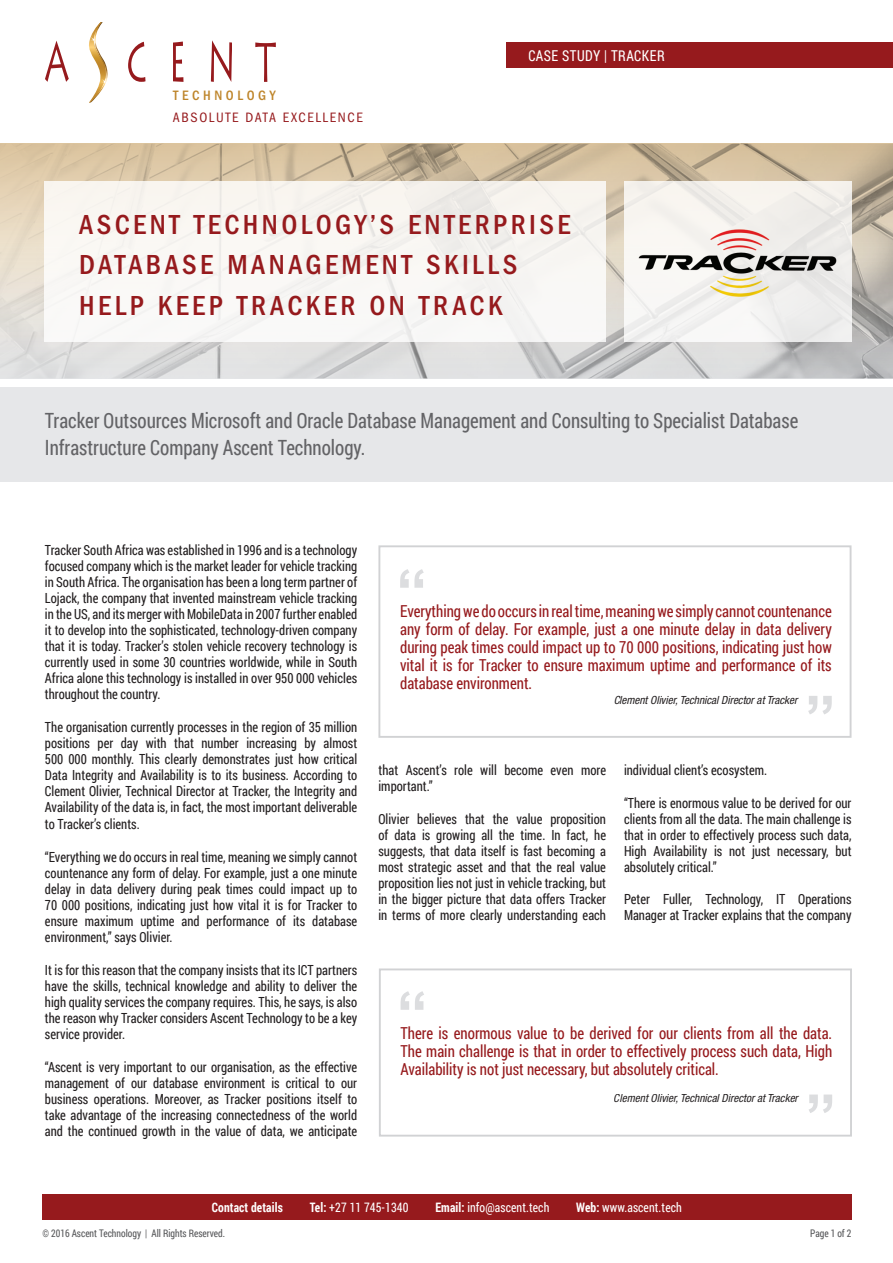
<style>
.page{position:relative;width:893px;height:1263px;background:#fff}
.page>*{position:absolute;margin:0;border:0;box-sizing:border-box;transform-origin:0 0}
.t1{font:500 condensed 28.5px/40.5px "Franklin Gothic EF";letter-spacing:.12em;color:#961a1d}
.t2{font:21px/27px "Roboto Condensed";color:#636366;scale:.9 1}
.t3{font:16.5px/18px "Roboto Condensed";color:#961a1d;text-align:justify;scale:.9 1}
.t4{font:15px "Roboto Condensed";letter-spacing:.035em;color:#fff;scale:.9 1}
.t5{font:condensed 14.1px "Franklin Gothic EF";letter-spacing:.12em;color:#961a1d}
.t6{font:500 condensed 14.1px "Franklin Gothic EF";letter-spacing:.255em;color:#be852b}
.t7{font:13.95px/16px "Roboto Condensed";color:#231f20;text-align:justify;scale:.9 1}
.t8{font:13.05px "Roboto Condensed";letter-spacing:.01em;color:#fff;scale:.9 1}
.t9{font:700 13.05px "Roboto Condensed";letter-spacing:.01em;color:#fff;scale:.9 1}
.t10{font:italic condensed 11.25px "Helvetica Neue";color:#231f20}
.t11{font:10.5px "Roboto Condensed";color:#57585a;scale:.9 1}
.s1{font-weight:700}
</style>
<div class="page">
<div style="left:0;top:387px;width:893px;height:95px;background:#e6e7e9"></div>
<img style="left:0;top:144px;width:893px;height:234px">
<div style="left:506px;top:43px;width:387px;height:25px;background:#961a1d"></div>
<div style="left:45px;top:181px;width:561px;height:160px;background:#f9f6f3"></div>
<svg style="left:211px;top:40px;width:21px;height:42px"></svg>
<svg style="left:128px;top:42px;width:18px;height:40px"></svg>
<svg style="left:255px;top:42px;width:21px;height:40px"></svg>
<svg style="left:173px;top:42px;width:10px;height:40px"></svg>
<svg style="left:45px;top:41px;width:24px;height:41px"></svg>
<svg style="left:89px;top:22px;width:19px;height:81px"></svg>
<div style="left:43px;top:1194px;width:808px;height:25px;background:#961a1d"></div>
<div style="left:378px;top:545px;width:473px;height:193px;border:2px solid #d1d2d4"></div>
<svg style="left:400px;top:569px;width:24px;height:19px"></svg>
<svg style="left:808px;top:696px;width:24px;height:18px"></svg>
<div style="left:379px;top:968px;width:473px;height:168px;border:2px solid #d1d2d4"></div>
<svg style="left:401px;top:991px;width:23px;height:19px"></svg>
<svg style="left:809px;top:1094px;width:23px;height:19px"></svg>
<div style="left:624px;top:181px;width:227px;height:160px;background:#f2f1ee"></div>
<img style="left:639px;top:230px;width:198px;height:67px">
<p class="t6" style="left:173px;top:87px;width:104px">TECHNOLOGY</p>
<p class="t5" style="left:173px;top:109px;width:192px">ABSOLUTE DATA EXCELLENCE</p>
<p class="t4" style="left:528px;top:45px;width:153px">CASE STUDY | TRACKER</p>
<p class="t1" style="left:79px;top:204px;width:493px">ASCENT TECHNOLOGY’S ENTERPRISE<br>DATABASE MANAGEMENT SKILLS<br>HELP KEEP TRACKER ON TRACK</p>
<p class="t2" style="left:45px;top:406px;width:838px">Tracker Outsources Microsoft and Oracle Database Management and Consulting to Specialist Database<br>Infrastructure Company Ascent Technology.</p>
<p class="t7" style="left:45px;top:541px;width:348px">Tracker South Africa was established in 1996 and is a technology focused company which is the market leader for vehicle tracking in South Africa. The organisation has been a long term partner of Lojack, the company that invented mainstream vehicle tracking in the US, and its merger with MobileData in 2007 further enabled it to develop into the sophisticated, technology-driven company that it is today. Tracker’s stolen vehicle recovery technology is currently used in some 30 countries worldwide, while in South Africa alone this technology is installed in over 950 000 vehicles throughout the country.</p>
<p class="t7" style="left:45px;top:719px;width:349px">The organisation currently processes in the region of 35 million positions per day with that number increasing by almost 500 000 monthly. This clearly demonstrates just how critical Data Integrity and Availability is to its business. According to Clement Olivier, Technical Director at Tracker, the Integrity and Availability of the data is, in fact, the most important deliverable to Tracker’s clients.</p>
<p class="t7" style="left:45px;top:848px;width:349px">“Everything we do occurs in real time, meaning we simply cannot countenance any form of delay. For example, just a one minute delay in data delivery during peak times could impact up to 70 000 positions, indicating just how vital it is for Tracker to ensure maximum uptime and performance of its database environment,” says Olivier.</p>
<p class="t7" style="left:45px;top:961px;width:349px">It is for this reason that the company insists that its ICT partners have the skills, technical knowledge and ability to deliver the high quality services the company requires. This, he says, is also the reason why Tracker considers Ascent Technology to be a key service provider.</p>
<p class="t7" style="left:45px;top:1059px;width:349px">“Ascent is very important to our organisation, as the effective management of our database environment is critical to our business operations. Moreover, as Tracker positions itself to take advantage of the increasing connectedness of the world and the continued growth in the value of data, we anticipate</p>
<p class="t3" style="left:400px;top:601px;width:481px">Everything we do occurs in real time, meaning we simply cannot countenance any form of delay. For example, just a one minute delay in data delivery during peak times could impact up to 70 000 positions, indicating just how vital it is for Tracker to ensure maximum uptime and performance of its database environment.</p>
<p class="t10" style="left:613px;top:693px;width:186px">Clement Olivier, Technical Director at Tracker</p>
<p class="t7" style="left:378px;top:761px;width:254px">that Ascent’s role will become even more important.”</p>
<p class="t7" style="left:378px;top:810px;width:254px">Olivier believes that the value proposition of data is growing all the time. In fact, he suggests, that data itself is fast becoming a most strategic asset and that the real value proposition lies not just in vehicle tracking, but in the bigger picture that data offers Tracker in terms of more clearly understanding each</p>
<p class="t7" style="left:624px;top:761px;width:161px">individual client’s ecosystem.</p>
<p class="t7" style="left:624px;top:794px;width:254px">“There is enormous value to be derived for our clients from all the data. The main challenge is that in order to effectively process such data, High Availability is not just necessary, but absolutely critical.”</p>
<p class="t7" style="left:624px;top:891px;width:254px">Peter Fuller, Technology, IT Operations<br>Manager at Tracker explains that the company</p>
<p class="t3" style="left:401px;top:1023px;width:481px">There is enormous value to be derived for our clients from all the data.<br>The main challenge is that in order to effectively process such data, High Availability is not just necessary, but absolutely critical.</p>
<p class="t10" style="left:614px;top:1092px;width:186px">Clement Olivier, Technical Director at Tracker</p>
<p class="t9" style="left:212px;top:1198px;width:80px">Contact details</p>
<p class="t8" style="left:310px;top:1198px;width:111px"><span class="s1">Tel:</span> +27 11 745-1340</p>
<p class="t8" style="left:435px;top:1198px;width:128px"><span class="s1">Email:</span> info@ascent.tech</p>
<p class="t8" style="left:576px;top:1198px;width:119px"><span class="s1">Web:</span> www.ascent.tech</p>
<p class="t11" style="left:43px;top:1226px;width:204px">© 2016 Ascent Technology | All Rights Reserved.</p>
<p class="t11" style="left:810px;top:1226px;width:47px">Page 1 of 2</p>
</div>
